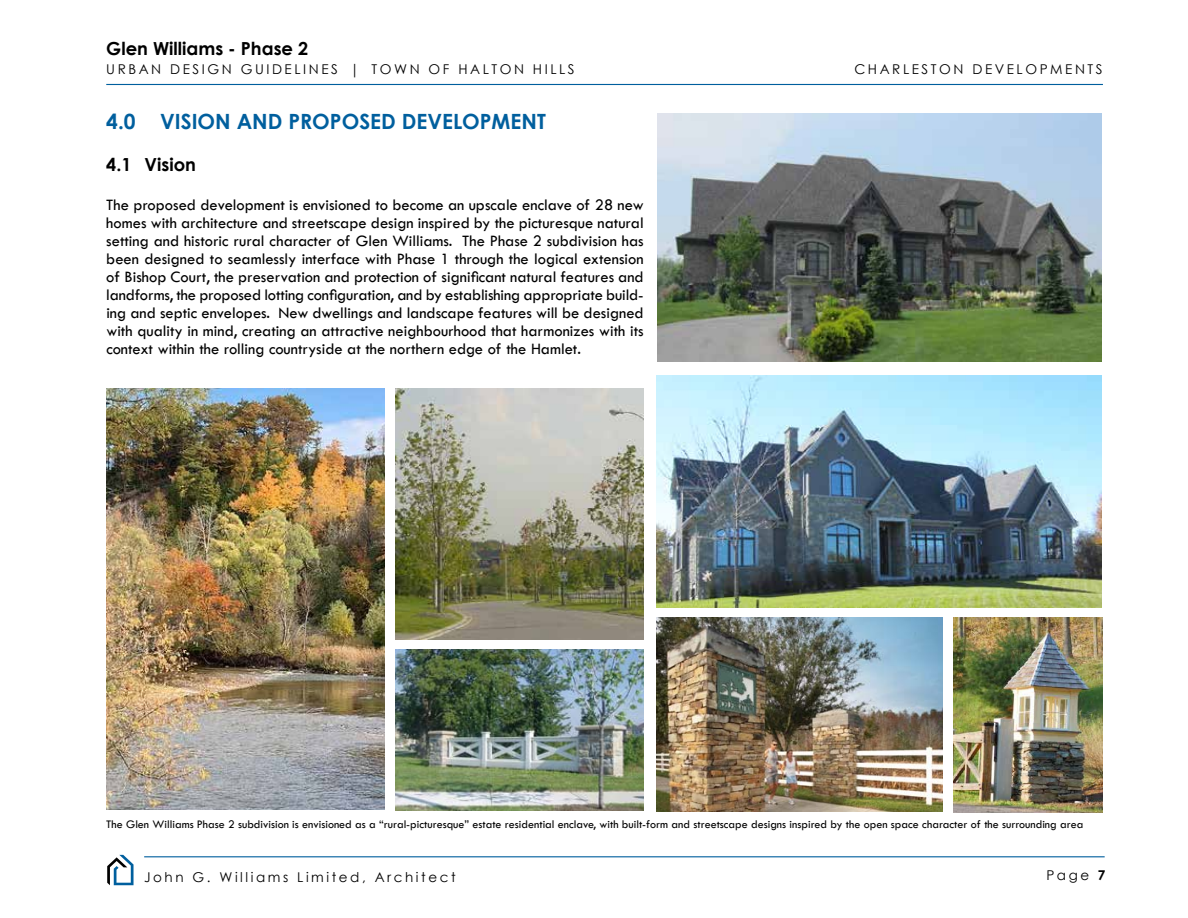
<style>
.page{position:relative;width:1188px;height:918px;background:#fff}
.page>*{position:absolute;margin:0;border:0;box-sizing:border-box;transform-origin:0 0}
.t1{font:700 21px "Century Gothic";color:#005f9e}
.t2{font:700 18px "Century Gothic";color:#000}
.t3{font:16.5px/18px "Tw Cen";color:#000;text-align:justify}
.t4{font:13.5px "Century Gothic";letter-spacing:.19em;color:#000}
.t5{font:12px "Tw Cen";color:#000}
.s1{font-family:"Myriad Pro"}
.s2{font-weight:700}
</style>
<div class="page">
<hr style="left:144px;top:856px;width:961px;height:1px;background:#005f9e">
<hr style="left:106px;top:84px;width:997px;height:1px;background:#005f9e">
<svg style="left:107px;top:855px;width:27px;height:30px"></svg>
<img style="left:658px;top:114px;width:443px;height:248px">
<img style="left:396px;top:389px;width:247px;height:250px">
<img style="left:954px;top:617px;width:148px;height:195px">
<img style="left:656px;top:617px;width:287px;height:194px">
<img style="left:395px;top:650px;width:249px;height:161px">
<img style="left:106px;top:389px;width:278px;height:421px">
<img style="left:657px;top:375px;width:444px;height:233px">
<p class="t2" style="left:106px;top:34px;width:203px">Glen Williams - Phase 2</p>
<p class="t4" style="left:106px;top:60px;width:470px">URBAN DESIGN GUIDELINES <span class="s1">|</span> TOWN OF HALTON HILLS</p>
<p class="t4" style="left:854px;top:59px;width:250px">CHARLESTON DEVELOPMENTS</p>
<h3 class="t1" style="left:106px;top:106px;width:441px">4.0 VISION AND PROPOSED DEVELOPMENT</h3>
<h4 class="t2" style="left:106px;top:150px;width:91px">4.1 Vision</h4>
<p class="t3" style="left:106px;top:196px;width:539px">The proposed development is envisioned to become an upscale enclave of 28 new homes with architecture and streetscape design inspired by the picturesque natural setting and historic rural character of Glen Williams. The Phase 2 subdivision has been designed to seamlessly interface with Phase 1 through the logical extension</p>
<p class="t3" style="left:106px;top:268px;width:539px">of Bishop Court, the preservation and protection of significant natural features and landforms, the proposed lotting configuration, and by establishing appropriate build&shy;ing and septic envelopes. New dwellings and landscape features will be designed with quality in mind, creating an attractive neighbourhood that harmonizes with its context within the rolling countryside at the northern edge of the Hamlet.</p>
<p class="t5" style="left:106px;top:817px;width:979px">The Glen Williams Phase 2 subdivision is envisioned as a “rural-picturesque” estate residential enclave, with built-form and streetscape designs inspired by the open space character of the surrounding area</p>
<p class="t4" style="left:144px;top:868px;width:313px">John G. Williams Limited, Architect</p>
<p class="t4" style="left:1046px;top:865px;width:61px">Page <span class="s2">7</span></p>
</div>
